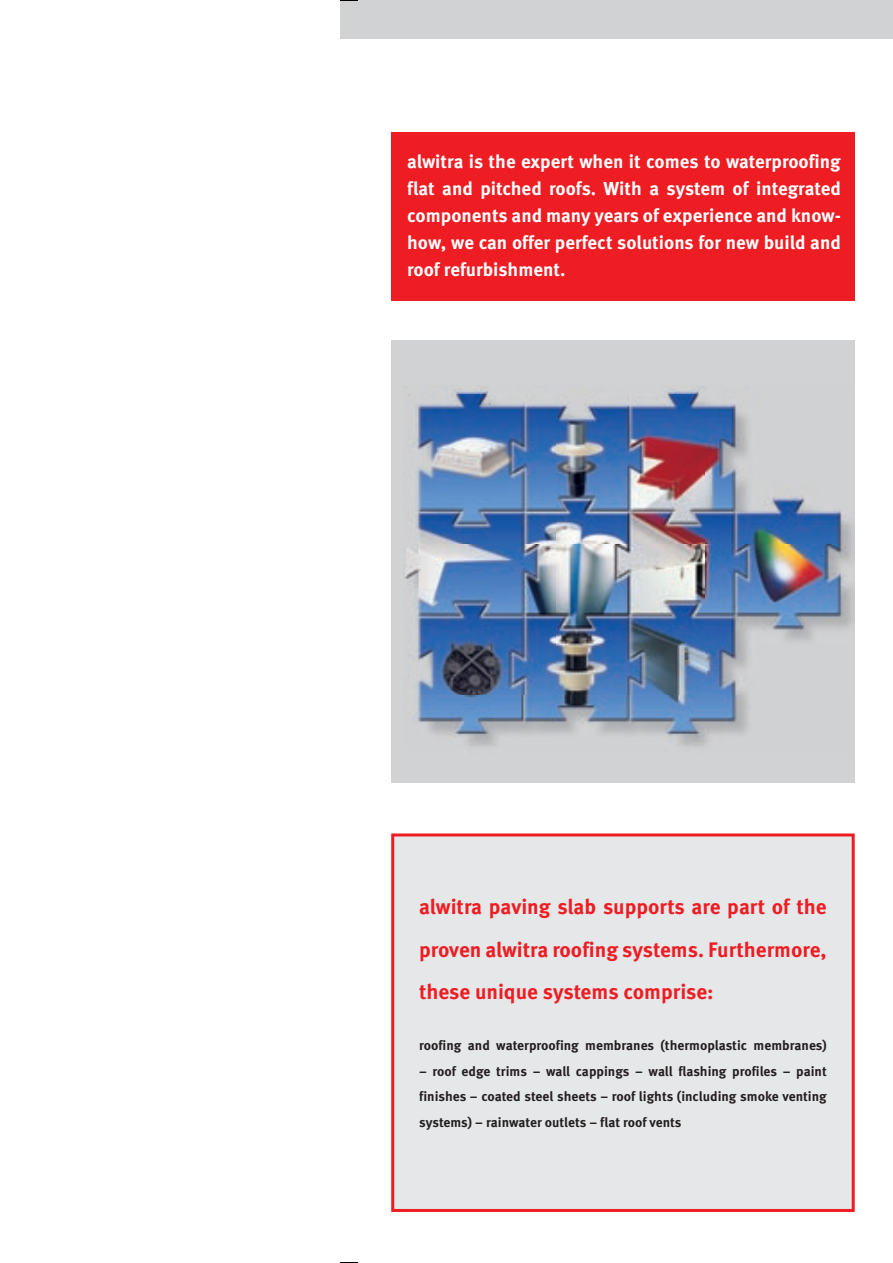
<style>
.page{position:relative;width:893px;height:1263px;background:#fff}
.page>*{position:absolute;margin:0;border:0;box-sizing:border-box;transform-origin:0 0}
.t1{font:700 21px/42.5px "Meta Pro";color:#ee1d23;text-align:justify}
.t2{font:700 18.75px/27px "Meta Pro";color:#fff;text-align:justify}
.t3{font:700 13.5px/25.5px "Meta Pro";color:#231f20;text-align:justify}
</style>
<div class="page">
<div style="left:340px;top:0;width:553px;height:38px;background:#d1d2d4"></div>
<div style="left:391px;top:132px;width:464px;height:168px;background:#ee1d23"></div>
<div style="left:391px;top:833px;width:464px;height:379px;background:#e6e7e9"></div>
<svg style="left:340px;top:0;width:17px;height:1px"></svg>
<svg style="left:340px;top:1262px;width:17px;height:1px"></svg>
<div style="left:391px;top:340px;width:464px;height:442px;background:#d1d2d4"></div>
<img style="left:454px;top:437px;width:401px;height:309px">
<img style="left:408px;top:385px;width:340px;height:52px">
<img style="left:404px;top:436px;width:50px;height:300px">
<h2 class="t2" style="left:407px;top:148px;width:435px">alwitra is the expert when it comes to waterproofing flat and pitched roofs. With a system of integrated components and many years of experience and know&shy;how, we can offer perfect solutions for new build and roof refurbishment.</h2>
<h1 class="t1" style="left:419px;top:886px;width:409px">alwitra paving slab supports are part of the proven alwitra roofing systems. Furthermore, these unique systems comprise:</h1>
<p class="t3" style="left:419px;top:1033px;width:409px">roofing and waterproofing membranes (thermoplastic membranes)</p>
<p class="t3" style="left:419px;top:1059px;width:409px">– roof edge trims – wall cappings – wall flashing profiles – paint finishes – coated steel sheets – roof lights (including smoke venting systems) – rainwater outlets – flat roof vents</p>
</div>
